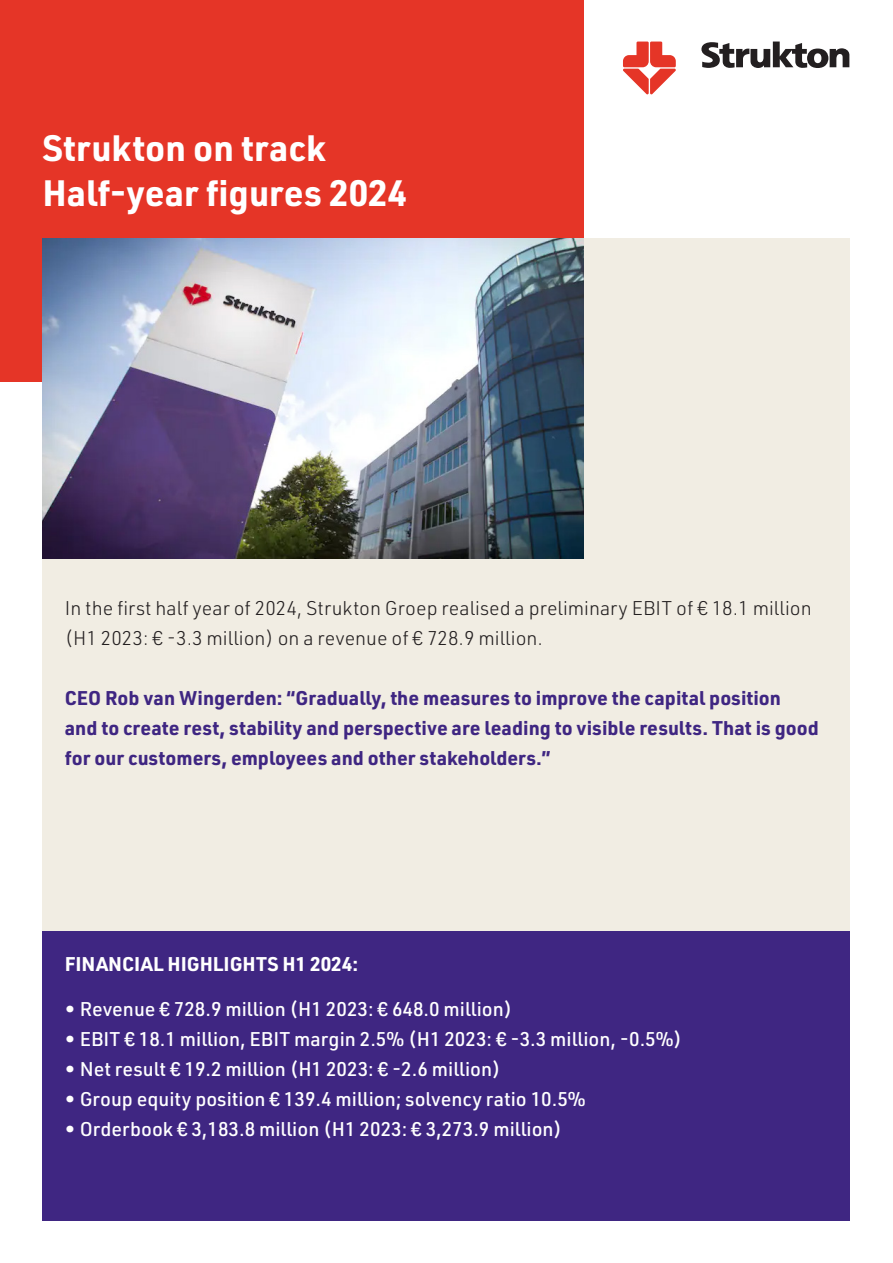
<style>
.page{position:relative;width:893px;height:1263px;background:#fff}
.page>*{position:absolute;margin:0;border:0;box-sizing:border-box;transform-origin:0 0}
.t1{font:700 36px "URWDIN";color:#fff}
.t2{font:500 19.5px "URWDIN";color:#fff}
.t3{font:700 19.5px/30px "URWDIN";color:#3f2682}
.t4{font:300 19.5px/30px "URWDIN";color:#231f20}
.t5{font:700 19.5px "URWDIN";color:#fff}
</style>
<div class="page">
<div style="left:0;top:0;width:584px;height:381px;background:#e53527"></div>
<div style="left:43px;top:238px;width:807px;height:982px;background:#f1ede3"></div>
<div style="left:43px;top:931px;width:807px;height:289px;background:#3f2682"></div>
<svg style="left:623px;top:42px;width:53px;height:52px"></svg>
<svg style="left:701px;top:42px;width:148px;height:26px"></svg>
<img style="left:43px;top:238px;width:541px;height:320px">
<p class="t1" style="left:43px;top:123px;width:284px">Strukton on track</p>
<p class="t1" style="left:43px;top:168px;width:366px">Half-year figures 2024</p>
<p class="t4" style="left:65px;top:593px;width:748px">In the first half year of 2024, Strukton Groep realised a preliminary EBIT of € 18.1 million (H1 2023: € -3.3 million) on a revenue of € 728.9 million.</p>
<p class="t3" style="left:65px;top:682px;width:755px">CEO Rob van Wingerden: “Gradually, the measures to improve the capital position<br>and to create rest, stability and perspective are leading to visible results. That is good for our customers, employees and other stakeholders.”</p>
<p class="t5" style="left:65px;top:950px;width:295px">FINANCIAL HIGHLIGHTS H1 2024:</p>
<p class="t2" style="left:65px;top:996px;width:449px">• Revenue € 728.9 million (H1 2023: € 648.0 million)</p>
<p class="t2" style="left:65px;top:1026px;width:619px">• EBIT € 18.1 million, EBIT margin 2.5% (H1 2023: € -3.3 million, -0.5%)</p>
<p class="t2" style="left:65px;top:1056px;width:437px">• Net result € 19.2 million (H1 2023: € -2.6 million)</p>
<p class="t2" style="left:65px;top:1086px;width:522px">• Group equity position € 139.4 million; solvency ratio 10.5%</p>
<p class="t2" style="left:65px;top:1116px;width:499px">• Orderbook € 3,183.8 million (H1 2023: € 3,273.9 million)</p>
</div>
